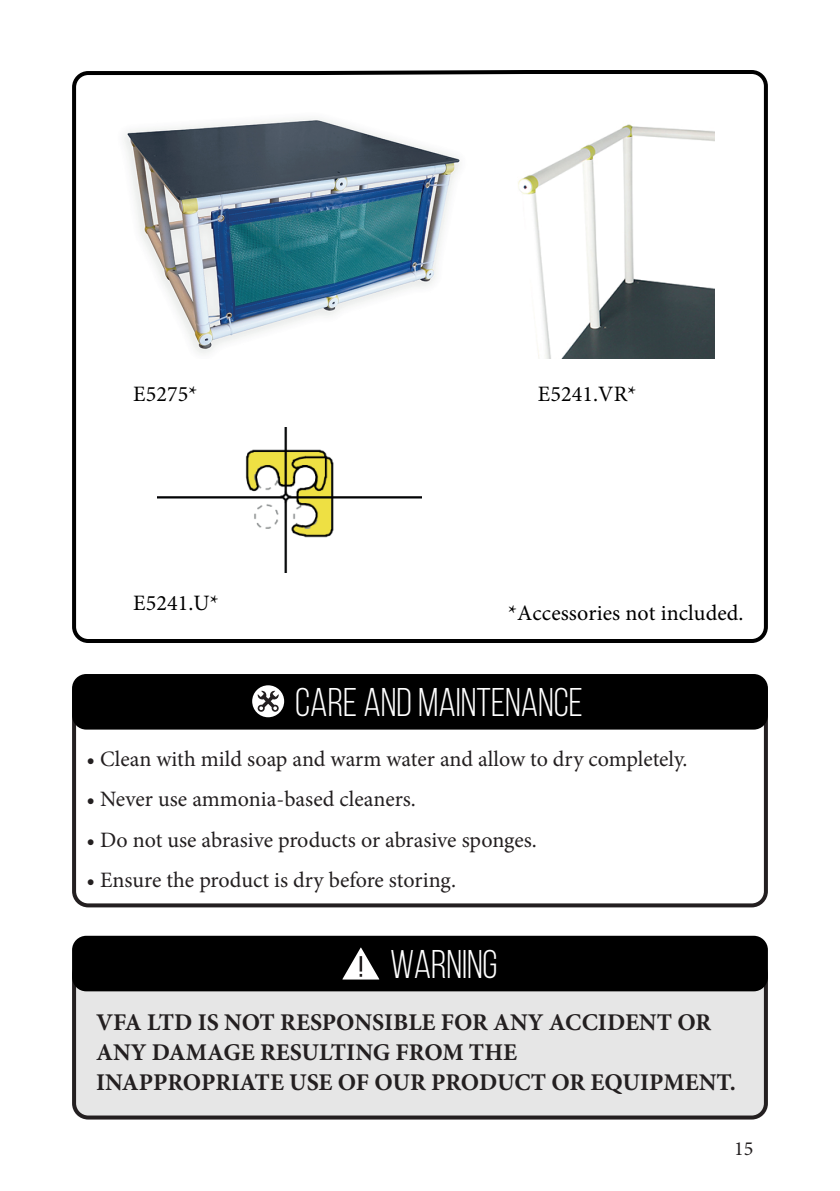
<style>
.page{position:relative;width:840px;height:1191px;background:#fff}
.page>*{position:absolute;margin:0;border:0;box-sizing:border-box;transform-origin:0 0}
.t1{font:40px "Bebas Neue";color:#fff}
.t2{font:700 24px/30px "Minion Pro";color:#231f20}
.t3{font:22px "Minion Pro";color:#231f20}
.t4{font:22px "Minion Pro";letter-spacing:.005em;color:#000}
.t5{font:20px "Minion Pro";color:#231f20}
</style>
<div class="page">
<div style="left:73px;top:964px;width:693px;height:154px;background:#e6e6e6;border-radius:14px"></div>
<div style="left:72px;top:958px;width:695px;height:161px;border:4px solid #231f20;border-radius:14px"></div>
<div style="left:72px;top:935px;width:695px;height:56px;background:#000;border-radius:14px"></div>
<svg style="left:342px;top:947px;width:37px;height:32px"></svg>
<div style="left:72px;top:675px;width:695px;height:232px;border:4px solid #231f20;border-radius:14px"></div>
<div style="left:72px;top:674px;width:695px;height:55px;background:#000;border-radius:14px"></div>
<div style="left:252px;top:685px;width:32px;height:32px;background:#fff;border-radius:50%"></div>
<svg style="left:257px;top:690px;width:22px;height:22px"></svg>
<svg style="left:72px;top:70px;width:696px;height:573px"></svg>
<img style="left:157px;top:428px;width:264px;height:144px">
<p class="t4" style="left:133px;top:379px;width:66px">E5275*</p>
<p class="t4" style="left:133px;top:588px;width:87px">E5241.U*</p>
<p class="t4" style="left:537px;top:379px;width:100px">E5241.VR*</p>
<p class="t4" style="left:508px;top:598px;width:237px">*Accessories not included.</p>
<h1 class="t1" style="left:295px;top:680px;width:289px">CARE AND MAINTENANCE</h1>
<p class="t3" style="left:86px;top:744px;width:602px">• Clean with mild soap and warm water and allow to dry completely.</p>
<p class="t3" style="left:86px;top:784px;width:330px">• Never use ammonia-based cleaners.</p>
<p class="t3" style="left:86px;top:824px;width:451px">• Do not use abrasive products or abrasive sponges.</p>
<p class="t3" style="left:86px;top:864px;width:371px">• Ensure the product is dry before storing.</p>
<h1 class="t1" style="left:390px;top:942px;width:109px">WARNING</h1>
<p class="t2" style="left:96px;top:1007px;width:641px">VFA LTD IS NOT RESPONSIBLE FOR ANY ACCIDENT OR<br>ANY DAMAGE RESULTING FROM THE<br>INAPPROPRIATE USE OF OUR PRODUCT OR EQUIPMENT.</p>
<p class="t5" style="left:733px;top:1135px;width:21px">15</p>
</div>
